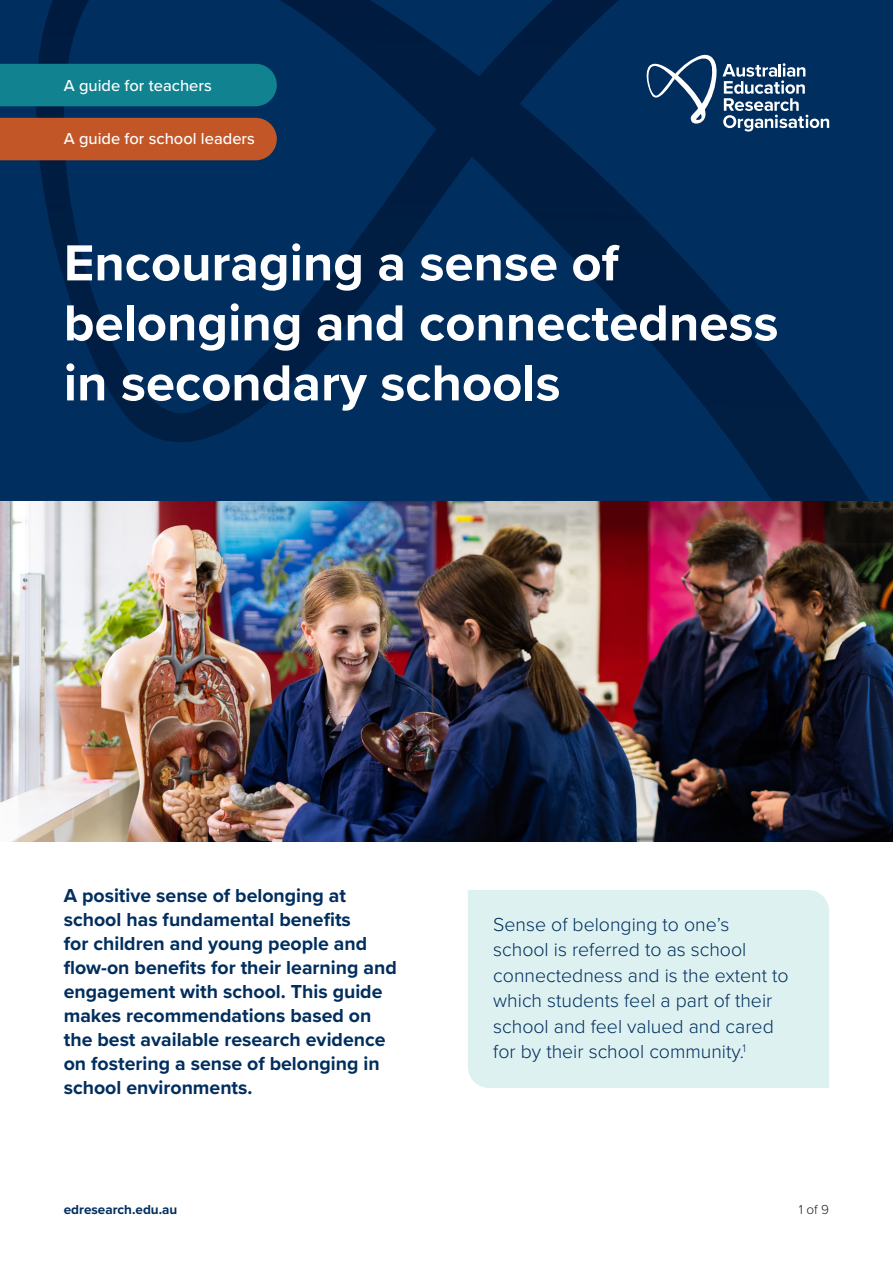
<style>
.page{position:relative;width:893px;height:1263px;background:#fff}
.page>*{position:absolute;margin:0;border:0;box-sizing:border-box;transform-origin:0 0}
.Document_title{font:700 52.5px/60px "Proxima Nova";color:#fff}
.First_page_intro{font:700 19.5px/24px "Proxima Nova";color:#002e5e}
.Quotes_-_no_source{font:300 19.5px/25.5px "Proxima Nova";color:#002e5e}
.Audience{font:500 16.5px "Proxima Nova";color:#fff}
.t1{font:700 13.5px "Proxima Nova";color:#002e5e}
.t2{font:300 13.5px "Proxima Nova";color:#231f20}
</style>
<div class="page">
<div style="left:0;top:0;width:893px;height:502px;background:#002e5e"></div>
<svg style="left:36px;top:0;width:857px;height:502px"></svg>
<div style="left:0;top:64px;width:277px;height:42px;background:#108290"></div>
<div style="left:0;top:118px;width:277px;height:42px;background:#c35627"></div>
<svg style="left:647px;top:55px;width:182px;height:77px"></svg>
<img style="left:0;top:502px;width:893px;height:340px">
<div style="left:468px;top:890px;width:361px;height:198px;background:#ddf1f1"></div>
<p class="Audience" style="left:64px;top:73px;width:150px">A guide for teachers</p>
<p class="Audience" style="left:64px;top:127px;width:193px">A guide for school leaders</p>
<h1 class="Document_title" style="left:64px;top:232px;width:716px">Encouraging a sense of belonging and connectedness in secondary schools</h1>
<p class="First_page_intro" style="left:64px;top:883px;width:335px">A positive sense of belonging at school has fundamental benefits<br>for children and young people and flow-on benefits for their learning and engagement with school. This guide makes recommendations based on the best available research evidence on fostering a sense of belonging in school environments.</p>
<p class="Quotes_-_no_source" style="left:493px;top:910px;width:297px">Sense of belonging to one’s school is referred to as school connectedness and is the extent to which students feel a part of their school and feel valued and cared for by their school community.<sup>1</sup></p>
<p class="t1" style="left:64px;top:1200px;width:115px">edresearch.edu.au</p>
<p class="t2" style="left:799px;top:1200px;width:32px">1 of 9</p>
</div>
